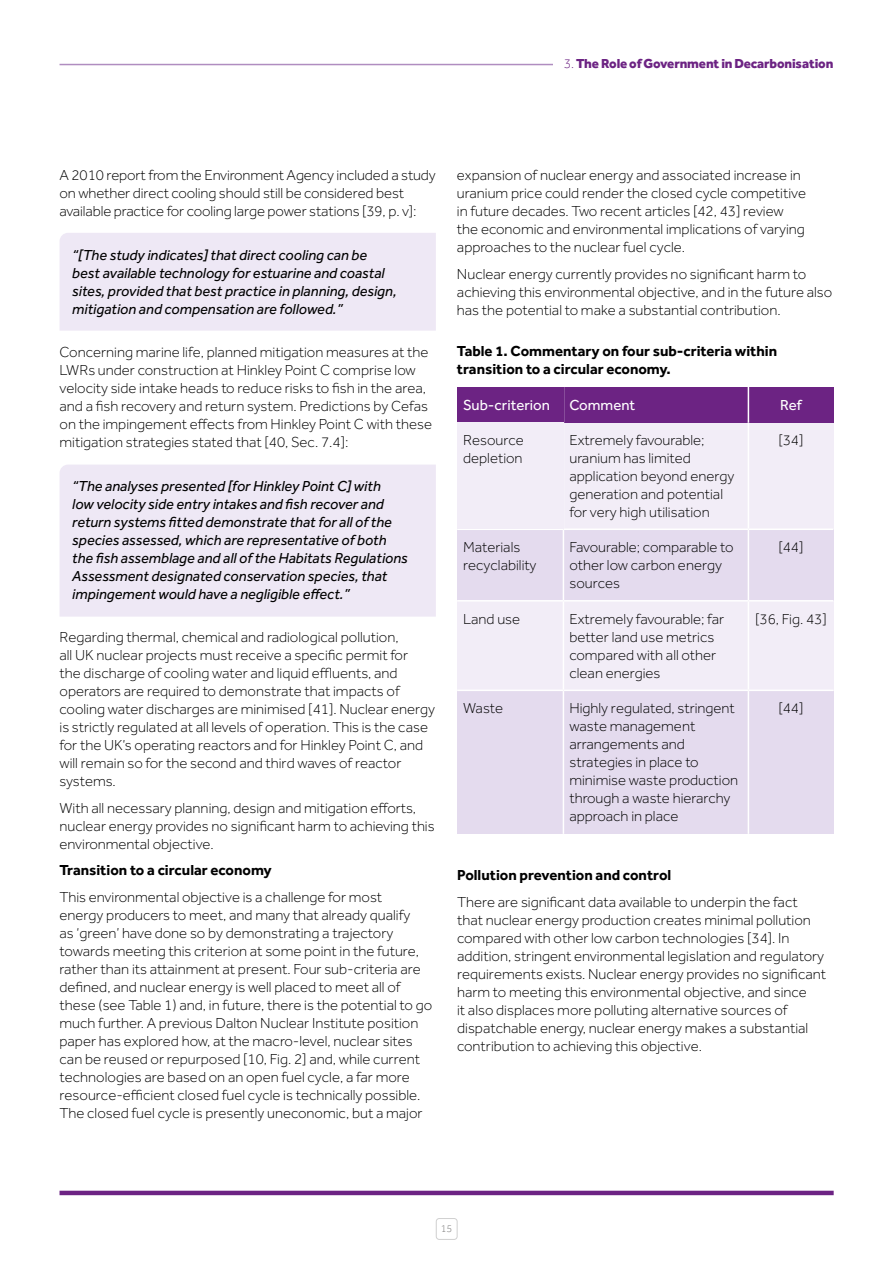
<style>
.page{position:relative;width:893px;height:1263px;background:#fff}
.page>*{position:absolute;margin:0;border:0;box-sizing:border-box;transform-origin:0 0}
.t1{font:300 15px/18px "Effra";color:#000}
.t2{font:italic 15px/18px "Effra";color:#000}
.t3{font:700 15px/18px "Effra";color:#000}
.t4{font:15px "Effra";color:#fff}
.t5{font:800 13.5px "Effra";letter-spacing:-.01em;color:#6c2383}
.t6{font:300 10.5px "Effra";color:#7c7b7b}
.s1{font-weight:300}
.s2{font-weight:700}
</style>
<div class="page">
<div style="left:563px;top:690px;width:185px;height:144px;background:#e4dbee"></div>
<div style="left:748px;top:690px;width:85px;height:144px;background:#e4dbee"></div>
<div style="left:563px;top:422px;width:185px;height:107px;background:#f2edf7"></div>
<div style="left:563px;top:387px;width:185px;height:35px;background:#6c2383"></div>
<hr style="left:563px;top:387px;width:1px;height:35px;background:#fff">
<div style="left:748px;top:422px;width:85px;height:107px;background:#f2edf7"></div>
<div style="left:748px;top:387px;width:85px;height:35px;background:#6c2383"></div>
<hr style="left:748px;top:387px;width:1px;height:35px;background:#fff">
<hr style="left:563px;top:422px;width:1px;height:106px;background:#fff">
<hr style="left:748px;top:422px;width:1px;height:106px;background:#fff">
<div style="left:563px;top:529px;width:185px;height:72px;background:#e4dbee"></div>
<div style="left:457px;top:529px;width:106px;height:72px;background:#e4dbee"></div>
<hr style="left:457px;top:528px;width:106px;height:2px;background:#fff">
<div style="left:748px;top:529px;width:85px;height:72px;background:#e4dbee"></div>
<hr style="left:563px;top:528px;width:185px;height:2px;background:#fff">
<hr style="left:563px;top:530px;width:1px;height:70px;background:#fff">
<hr style="left:748px;top:528px;width:85px;height:2px;background:#fff">
<hr style="left:748px;top:530px;width:1px;height:70px;background:#fff">
<div style="left:563px;top:601px;width:185px;height:89px;background:#f2edf7"></div>
<div style="left:457px;top:601px;width:106px;height:89px;background:#f2edf7"></div>
<hr style="left:457px;top:600px;width:106px;height:1px;background:#fff">
<div style="left:748px;top:601px;width:85px;height:89px;background:#f2edf7"></div>
<hr style="left:563px;top:600px;width:185px;height:1px;background:#fff">
<hr style="left:563px;top:601px;width:1px;height:88px;background:#fff">
<hr style="left:748px;top:600px;width:85px;height:1px;background:#fff">
<hr style="left:748px;top:601px;width:1px;height:88px;background:#fff">
<div style="left:457px;top:690px;width:106px;height:144px;background:#e4dbee"></div>
<hr style="left:457px;top:689px;width:106px;height:2px;background:#fff">
<hr style="left:563px;top:689px;width:185px;height:2px;background:#fff">
<hr style="left:563px;top:691px;width:1px;height:143px;background:#fff">
<hr style="left:748px;top:689px;width:85px;height:2px;background:#fff">
<hr style="left:748px;top:691px;width:1px;height:143px;background:#fff">
<div style="left:457px;top:387px;width:106px;height:35px;background:#6c2383"></div>
<div style="left:457px;top:422px;width:106px;height:107px;background:#f2edf7"></div>
<div style="left:60px;top:233px;width:376px;height:98px;background:#eee8f5"></div>
<div style="left:60px;top:465px;width:376px;height:152px;background:#eee8f5"></div>
<div style="left:436px;top:1218px;width:21px;height:21px;border:1px solid #d0d0d0;border-radius:3px"></div>
<hr style="left:60px;top:64px;width:773px;height:1px;background:#b08dc0">
<hr style="left:60px;top:1191px;width:774px;height:4px;background:#6c2383">
<div style="left:553px;top:53px;width:280px;height:21px;background:#fff"></div>
<p class="t5" style="left:564px;top:55px;width:271px"><span class="s1">3.</span> The Role of Government in Decarbonisation</p>
<p class="t1" style="left:60px;top:166px;width:378px">A 2010 report from the Environment Agency included a study on whether direct cooling should still be considered best available practice for cooling large power stations [39, p. v]:</p>
<p class="t2" style="left:72px;top:245px;width:326px">“[The study indicates] that direct cooling can be best available technology for estuarine and coastal sites, provided that best practice in planning, design, mitigation and compensation are followed.”</p>
<p class="t1" style="left:60px;top:343px;width:374px">Concerning marine life, planned mitigation measures at the LWRs under construction at Hinkley Point C comprise low velocity side intake heads to reduce risks to fish in the area, and a fish recovery and return system. Predictions by Cefas on the impingement effects from Hinkley Point C with these mitigation strategies stated that [40, Sec. 7.4]:</p>
<p class="t2" style="left:72px;top:476px;width:337px">“The analyses presented [for Hinkley Point C] with<br>low velocity side entry intakes and fish recover and return systems fitted demonstrate that for all of the species assessed, which are representative of both the fish assemblage and all of the Habitats Regulations Assessment designated conservation species, that impingement would have a negligible effect.”</p>
<p class="t1" style="left:60px;top:628px;width:377px">Regarding thermal, chemical and radiological pollution,<br>all UK nuclear projects must receive a specific permit for<br>the discharge of cooling water and liquid effluents, and operators are required to demonstrate that impacts of cooling water discharges are minimised [41]. Nuclear energy is strictly regulated at all levels of operation. This is the case for the UK’s operating reactors and for Hinkley Point C, and will remain so for the second and third waves of reactor systems.</p>
<p class="t1" style="left:60px;top:799px;width:377px">With all necessary planning, design and mitigation efforts, nuclear energy provides no significant harm to achieving this environmental objective.</p>
<p class="t1" style="left:60px;top:857px;width:324px;line-height:26.5px"><span class="s2">Transition to a circular economy<br></span>This environmental objective is a challenge for most</p>
<p class="t1" style="left:60px;top:906px;width:374px">energy producers to meet, and many that already qualify<br>as ‘green’ have done so by demonstrating a trajectory towards meeting this criterion at some point in the future, rather than its attainment at present. Four sub-criteria are defined, and nuclear energy is well placed to meet all of these (see Table 1) and, in future, there is the potential to go much further. A previous Dalton Nuclear Institute position paper has explored how, at the macro-level, nuclear sites can be reused or repurposed [10, Fig. 2] and, while current technologies are based on an open fuel cycle, a far more resource-efficient closed fuel cycle is technically possible.<br>The closed fuel cycle is presently uneconomic, but a major</p>
<p class="t1" style="left:457px;top:166px;width:351px">expansion of nuclear energy and associated increase in uranium price could render the closed cycle competitive in future decades. Two recent articles [42, 43] review the economic and environmental implications of varying approaches to the nuclear fuel cycle.</p>
<p class="t1" style="left:457px;top:265px;width:377px">Nuclear energy currently provides no significant harm to achieving this environmental objective, and in the future also has the potential to make a substantial contribution.</p>
<p class="t3" style="left:457px;top:342px;width:322px">Table 1. Commentary on four sub-criteria within transition to a circular economy.</p>
<p class="t4" style="left:463px;top:396px;width:88px">Sub-criterion</p>
<p class="t4" style="left:569px;top:396px;width:67px">Comment</p>
<p class="t4" style="left:780px;top:396px;width:23px">Ref</p>
<p class="t1" style="left:463px;top:430px;width:62px">Resource</p>
<p class="t1" style="left:569px;top:430px;width:137px">Extremely favourable;</p>
<p class="t1" style="left:778px;top:430px;width:27px">[34]</p>
<p class="t1" style="left:463px;top:448px;width:61px">depletion</p>
<p class="t1" style="left:569px;top:448px;width:166px">uranium has limited application beyond energy generation and potential for very high utilisation</p>
<p class="t1" style="left:463px;top:538px;width:59px">Materials</p>
<p class="t1" style="left:569px;top:538px;width:166px">Favourable; comparable to</p>
<p class="t1" style="left:778px;top:538px;width:27px">[44]</p>
<p class="t1" style="left:463px;top:556px;width:75px">recyclability</p>
<p class="t1" style="left:569px;top:556px;width:154px">other low carbon energy sources</p>
<p class="t1" style="left:463px;top:609px;width:59px">Land use</p>
<p class="t1" style="left:569px;top:609px;width:156px">Extremely favourable; far</p>
<p class="t1" style="left:755px;top:609px;width:73px">[36, Fig. 43]</p>
<p class="t1" style="left:569px;top:627px;width:148px">better land use metrics compared with all other clean energies</p>
<p class="t1" style="left:463px;top:699px;width:42px">Waste</p>
<p class="t1" style="left:569px;top:699px;width:167px">Highly regulated, stringent</p>
<p class="t1" style="left:778px;top:699px;width:27px">[44]</p>
<p class="t1" style="left:569px;top:717px;width:170px">waste management arrangements and strategies in place to minimise waste production through a waste hierarchy approach in place</p>
<p class="t1" style="left:457px;top:862px;width:342px;line-height:26.5px"><span class="s2">Pollution prevention and control<br></span>There are significant data available to underpin the fact</p>
<p class="t1" style="left:457px;top:911px;width:370px">that nuclear energy production creates minimal pollution compared with other low carbon technologies [34]. In addition, stringent environmental legislation and regulatory requirements exists. Nuclear energy provides no significant harm to meeting this environmental objective, and since<br>it also displaces more polluting alternative sources of dispatchable energy, nuclear energy makes a substantial contribution to achieving this objective.</p>
<p class="t6" style="left:441px;top:1223px;width:13px">15</p>
</div>
